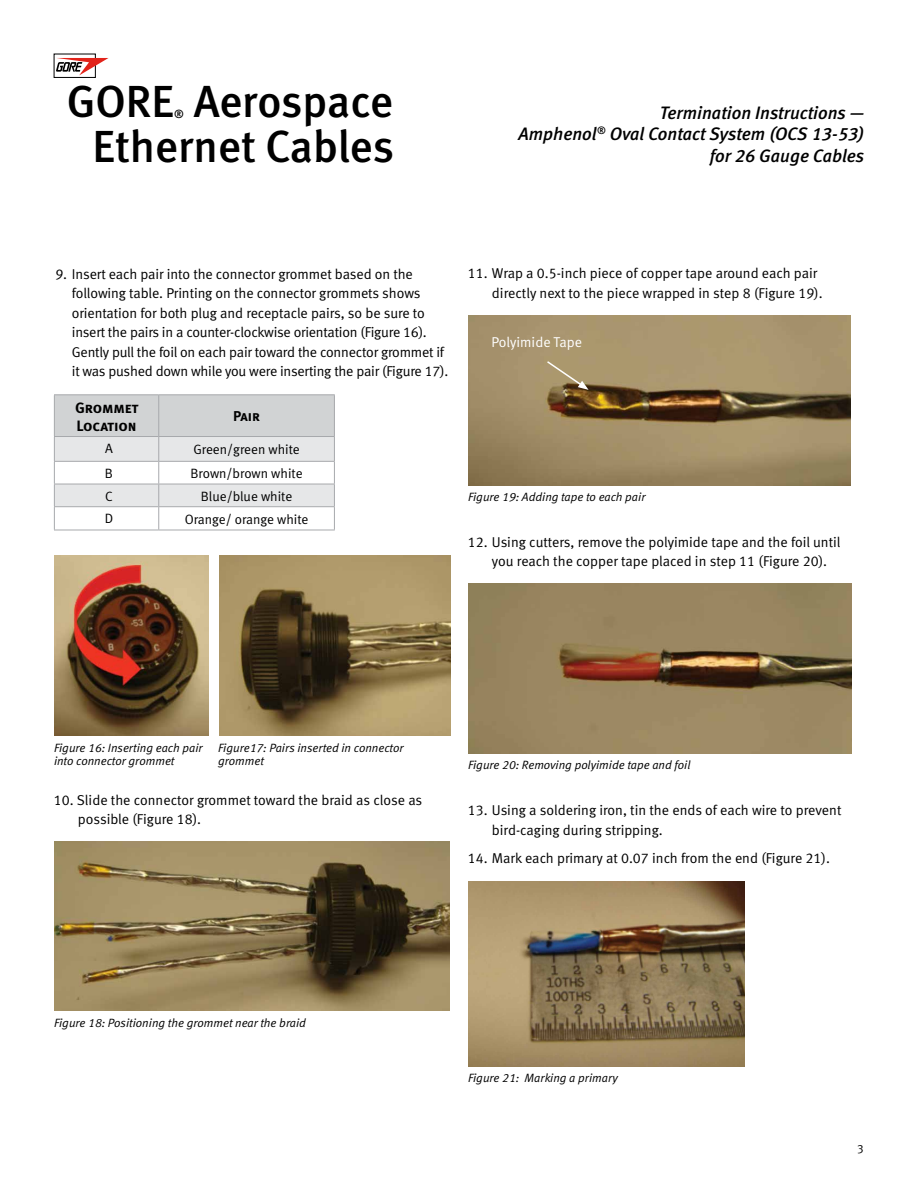
<style>
.page{position:relative;width:918px;height:1188px;background:#fff}
.page>*{position:absolute;margin:0;border:0;box-sizing:border-box;transform-origin:0 0}
.t1{font:44.85px "Meta Medium LF";color:#000}
.t2{font:italic 18px/21.6px "Meta Medium LF";color:#000;text-align:right}
.t3{font:15px/18px "Meta Bold LF Caps";letter-spacing:-.01em;color:#000}
.t4{font:14.25px/19.5px "Meta Normal LF";letter-spacing:-.005em;color:#000}
.t5{font:14.25px "Meta Normal LF";color:#fff}
.t6{font:14.25px "Meta Bold LF Caps";color:#000}
.t7{font:13.5px "Meta Normal LF";color:#000}
.t8{font:italic 12px/13.5px "Meta Normal LF";color:#000}
.t9{font:12px "Meta Normal LF";color:#000}
.t10{font:11.55px "Meta Medium LF";color:#000}
</style>
<div class="page">
<div style="left:54px;top:54px;width:42px;height:24px;background:#fff;border:1px solid #000"></div>
<svg style="left:56px;top:58px;width:53px;height:17px"></svg>
<img style="left:54px;top:842px;width:396px;height:169px">
<img style="left:468px;top:315px;width:383px;height:170px">
<img style="left:468px;top:584px;width:384px;height:169px">
<img style="left:54px;top:555px;width:154px;height:181px">
<img style="left:219px;top:555px;width:231px;height:181px">
<img style="left:468px;top:881px;width:276px;height:185px">
<hr style="left:54px;top:394px;width:105px;height:1px;background:#a7a9ac">
<hr style="left:159px;top:394px;width:176px;height:1px;background:#a7a9ac">
<svg style="left:54px;top:395px;width:281px;height:135px"></svg>
<hr style="left:54px;top:530px;width:105px;height:1px;background:#a7a9ac">
<hr style="left:159px;top:530px;width:176px;height:1px;background:#a7a9ac">
<hr style="left:54px;top:395px;width:1px;height:41px;background:#a7a9ac">
<svg style="left:545px;top:360px;width:44px;height:30px"></svg>
<h1 class="t1" style="left:67px;top:75px;width:328px">GORE Aerospace</h1>
<p class="t10" style="left:174px;top:107px;width:11px">®</p>
<h1 class="t1" style="left:93px;top:120px;width:303px">Ethernet Cables</h1>
<p class="t2" style="left:519px;top:101px;width:347px">Termination Instructions —<br>Amphenol<sup>®</sup> Oval Contact System (OCS 13-53) for 26 Gauge Cables</p>
<p class="t4" style="left:72px;top:264px;width:378px;text-indent:-17px">9. Insert each pair into the connector grommet based on the following table. Printing on the connector grommets shows orientation for both plug and receptacle pairs, so be sure to insert the pairs in a counter-clockwise orientation (Figure 16).<br>Gently pull the foil on each pair toward the connector grommet if it was pushed down while you were inserting the pair (Figure 17).</p>
<p class="t3" style="left:75px;top:398px;width:65px">Grommet<br>Location</p>
<p class="t6" style="left:233px;top:408px;width:28px">Pair</p>
<p class="t7" style="left:105px;top:441px;width:9px">A</p>
<p class="t7" style="left:193px;top:442px;width:108px">Green/green white</p>
<p class="t7" style="left:105px;top:466px;width:10px">B</p>
<p class="t7" style="left:191px;top:466px;width:114px">Brown/brown white</p>
<p class="t7" style="left:105px;top:488px;width:9px">C</p>
<p class="t7" style="left:201px;top:488px;width:93px">Blue/blue white</p>
<p class="t7" style="left:105px;top:511px;width:10px">D</p>
<p class="t7" style="left:185px;top:511px;width:125px">Orange/ orange white</p>
<p class="t4" style="left:492px;top:263px;width:332px;text-indent:-24px">11. Wrap a 0.5-inch piece of copper tape around each pair directly next to the piece wrapped in step 8 (Figure 19).</p>
<p class="t5" style="left:491px;top:334px;width:92px">Polyimide Tape</p>
<p class="t8" style="left:468px;top:490px;width:179px">Figure 19: Adding tape to each pair</p>
<p class="t4" style="left:492px;top:532px;width:350px;text-indent:-24px">12. Using cutters, remove the polyimide tape and the foil until you reach the copper tape placed in step 11 (Figure 20).</p>
<p class="t8" style="left:54px;top:741px;width:150px">Figure 16: Inserting each pair into connector grommet</p>
<p class="t8" style="left:218px;top:741px;width:187px">Figure17: Pairs inserted in connector grommet</p>
<p class="t4" style="left:78px;top:790px;width:346px;text-indent:-24px">10. Slide the connector grommet toward the braid as close as possible (Figure 18).</p>
<p class="t8" style="left:468px;top:758px;width:224px">Figure 20: Removing polyimide tape and foil</p>
<p class="t4" style="left:492px;top:800px;width:351px;text-indent:-24px">13. Using a soldering iron, tin the ends of each wire to prevent bird-caging during stripping.</p>
<p class="t4" style="left:468px;top:848px;width:363px">14. Mark each primary at 0.07 inch from the end (Figure 21).</p>
<p class="t8" style="left:54px;top:1015px;width:254px">Figure 18: Positioning the grommet near the braid</p>
<p class="t8" style="left:468px;top:1071px;width:151px">Figure 21: Marking a primary</p>
<p class="t9" style="left:857px;top:1141px;width:8px">3</p>
</div>
